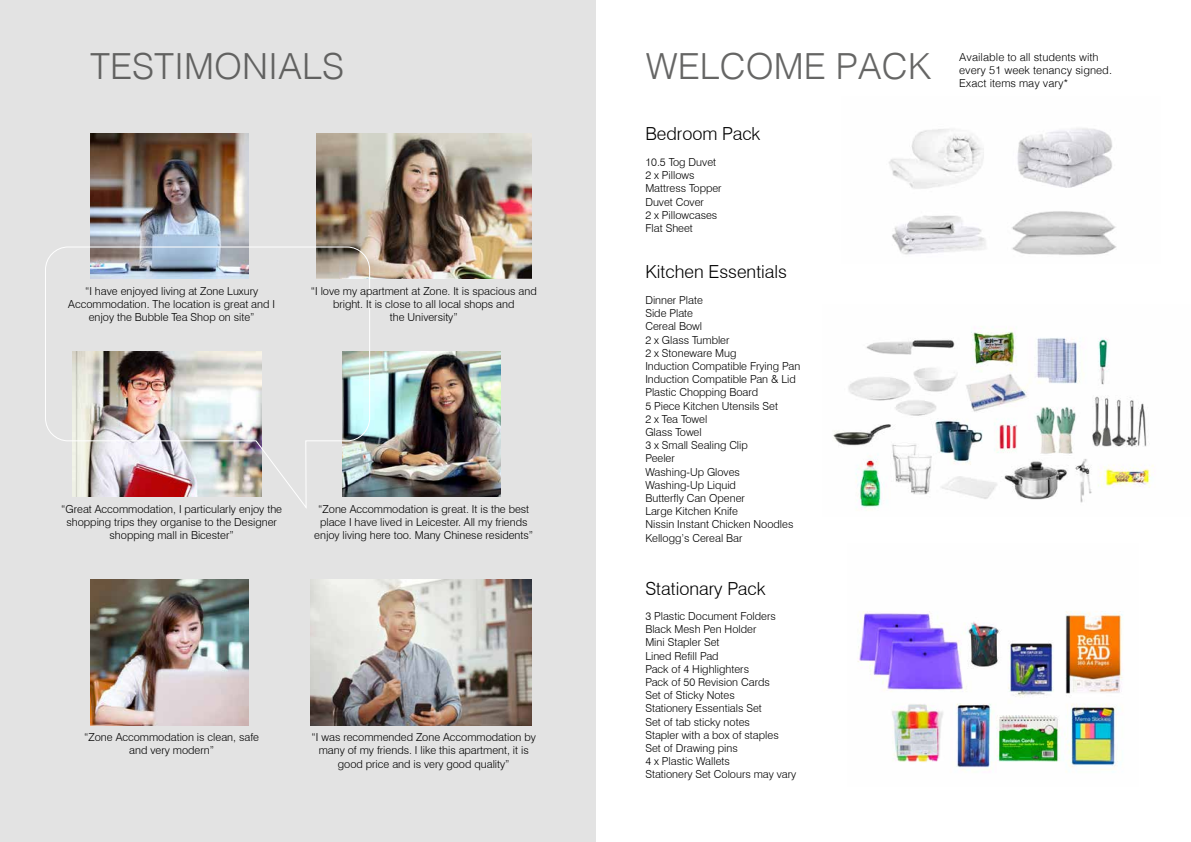
<style>
.page{position:relative;width:1191px;height:842px;background:#fff}
.page>*{position:absolute;margin:0;border:0;box-sizing:border-box;transform-origin:0 0}
.t1{font:300 36px "Helvetica";color:#4a4a49}
.t2{font:300 18px "Swiss 721 BT";color:#000}
.t3{font:300 11px/13.2px "Swiss 721 BT";color:#000;text-align:center}
.t4{font:300 11px/13.2px "Helvetica";color:#000}
</style>
<div class="page">
<img style="left:889px;top:128px;width:228px;height:127px">
<img style="left:833px;top:326px;width:321px;height:184px">
<div style="left:0;top:0;width:595px;height:842px;background:#e3e3e3"></div>
<img style="left:90px;top:133px;width:158px;height:113px">
<img style="left:90px;top:580px;width:158px;height:145px">
<img style="left:316px;top:133px;width:215px;height:146px">
<img style="left:371px;top:351px;width:129px;height:146px">
<img style="left:310px;top:580px;width:221px;height:145px">
<img style="left:45px;top:246px;width:326px;height:262px">
<img style="left:857px;top:611px;width:266px;height:161px">
<h1 class="t1" style="left:90px;top:35px;width:256px">TESTIMONIALS</h1>
<h1 class="t1" style="left:645px;top:35px;width:288px">WELCOME PACK</h1>
<p class="t4" style="left:959px;top:49px;width:154px">Available to all students with every 51 week tenancy signed.<br>Exact items may vary*</p>
<h2 class="t2" style="left:645px;top:122px;width:116px">Bedroom Pack</h2>
<p class="t3" style="left:645px;top:155px;width:78px;text-align:left">10.5 Tog Duvet<br>2 x Pillows<br>Mattress Topper<br>Duvet Cover<br>2 x Pillowcases<br>Flat Sheet</p>
<p class="t3" style="left:68px;top:284px;width:208px">“I have enjoyed living at Zone Luxury<br>Accommodation. The location is great and I enjoy the Bubble Tea Shop on site”</p>
<p class="t3" style="left:311px;top:284px;width:227px">“I love my apartment at Zone. It is spacious and bright. It is close to all local shops and<br>the University”</p>
<p class="t3" style="left:61px;top:502px;width:222px">“Great Accommodation, I particularly enjoy the shopping trips they organise to the Designer shopping mall in Bicester”</p>
<p class="t3" style="left:314px;top:502px;width:220px">“Zone Accommodation is great. It is the best place I have lived in Leicester. All my friends enjoy living here too. Many Chinese residents”</p>
<h2 class="t2" style="left:645px;top:260px;width:143px">Kitchen Essentials</h2>
<p class="t3" style="left:645px;top:293px;width:156px;text-align:left">Dinner Plate<br>Side Plate<br>Cereal Bowl<br>2 x Glass Tumbler<br>2 x Stoneware Mug<br>Induction Compatible Frying Pan<br>Induction Compatible Pan &amp; Lid<br>Plastic Chopping Board<br>5 Piece Kitchen Utensils Set<br>2 x Tea Towel<br>Glass Towel<br>3 x Small Sealing Clip<br>Peeler<br>Washing-Up Gloves<br>Washing-Up Liquid<br>Butterfly Can Opener<br>Large Kitchen Knife<br>Nissin Instant Chicken Noodles<br>Kellogg’s Cereal Bar</p>
<p class="t3" style="left:84px;top:731px;width:176px">“Zone Accommodation is clean, safe and very modern”</p>
<p class="t3" style="left:312px;top:731px;width:226px">“I was recommended Zone Accommodation by many of my friends. I like this apartment, it is good price and is very good quality”</p>
<h2 class="t2" style="left:645px;top:578px;width:122px">Stationary Pack</h2>
<p class="t3" style="left:645px;top:609px;width:152px;text-align:left">3 Plastic Document Folders<br>Black Mesh Pen Holder<br>Mini Stapler Set<br>Lined Refill Pad<br>Pack of 4 Highlighters<br>Pack of 50 Revision Cards<br>Set of Sticky Notes<br>Stationery Essentials Set<br>Set of tab sticky notes<br>Stapler with a box of staples<br>Set of Drawing pins<br>4 x Plastic Wallets<br>Stationery Set Colours may vary</p>
</div>
